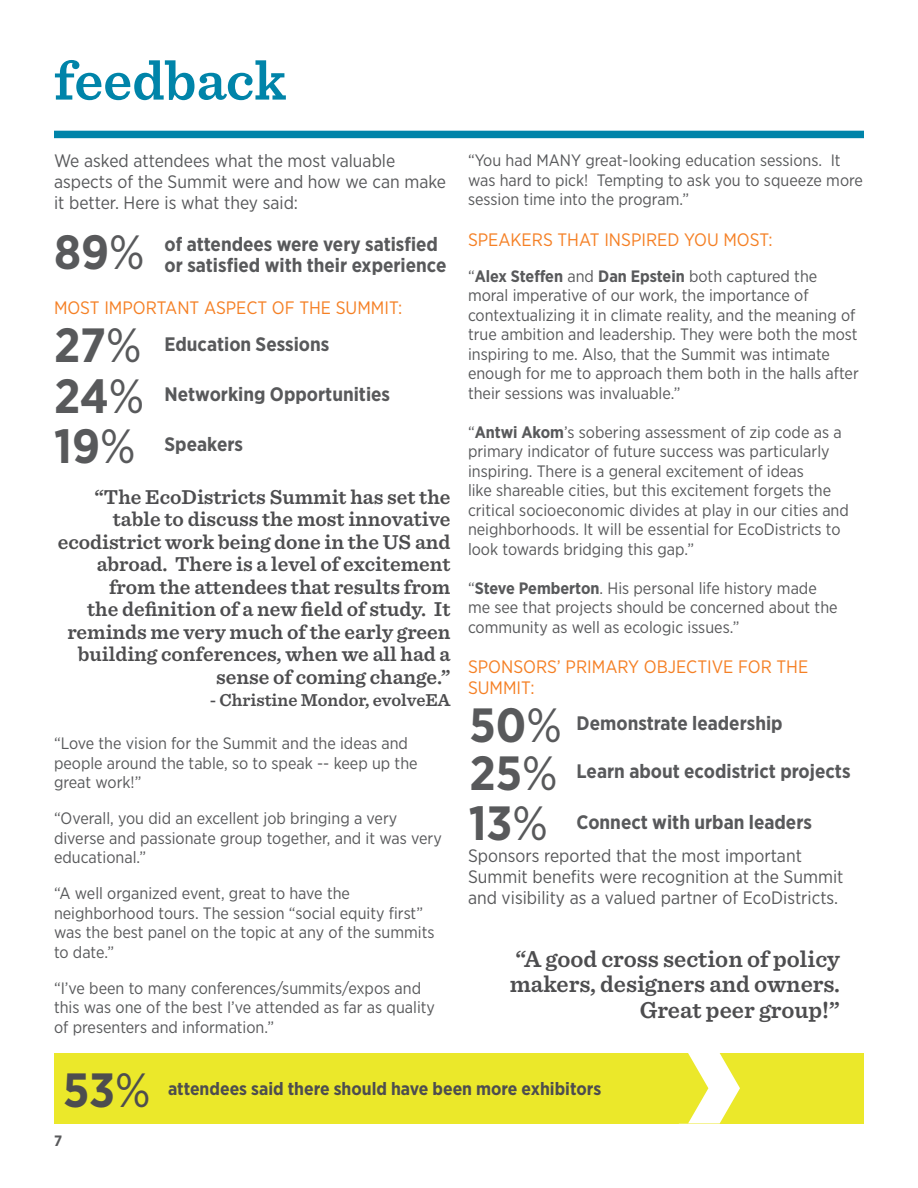
<style>
.page{position:relative;width:918px;height:1188px;background:#fff}
.page>*{position:absolute;margin:0;border:0;box-sizing:border-box;transform-origin:0 0}
.t1{font:600 57px "Sentinel";color:#0084a9}
.t2{font:700 48px/49.1px "Gotham Narrow";color:#58595b}
.t3{font:700 48px "Gotham Narrow";color:#4d4d4f}
.t4{font:600 24px/25.5px "Sentinel";color:#4d4d4f;text-align:right}
.t5{font:600 21px/22.5px "Sentinel";color:#4d4d4f;text-align:right}
.t6{font:700 19.5px/21px "Gotham Narrow";color:#58595b}
.t7{font:18px/21px "Gotham Narrow";color:#58595b}
.t8{font:18px "Gotham Narrow";color:#f58025}
.t9{font:700 18px "Gotham Narrow";color:#4d4d4f}
.t10{font:600 18px "Sentinel";color:#4d4d4f}
.t11{font:16.5px/19.5px "Gotham Narrow";color:#58595b}
.t12{font:700 15px "Gotham Narrow";color:#58595b}
.s1{font-weight:400}
.s2{font-weight:700}
</style>
<div class="page">
<div style="left:54px;top:1053px;width:810px;height:71px;background:#ebe82a"></div>
<div style="left:54px;top:131px;width:810px;height:7px;background:#0084a9"></div>
<svg style="left:679px;top:1053px;width:61px;height:71px"></svg>
<h1 class="t1" style="left:54px;top:45px;width:234px">feedback</h1>
<p class="t7" style="left:54px;top:150px;width:394px">We asked attendees what the most valuable aspects of the Summit were and how we can make it better. Here is what they said:</p>
<p class="t6" style="left:165px;top:234px;width:283px">of attendees were very satisfied or satisfied with their experience</p>
<p class="t8" style="left:54px;top:297px;width:25px">Most</p>
<p class="t8" style="left:104px;top:297px;width:12px">important</p>
<p class="t8" style="left:204px;top:297px;width:12px">aspect</p>
<p class="t8" style="left:272px;top:297px;width:39px">of the</p>
<p class="t8" style="left:336px;top:297px;width:22px">Summit</p>
<p class="t8" style="left:398px;top:297px;width:6px">:</p>
<h2 class="t2" style="left:54px;top:206px;width:92px;line-height:93px">89<span class="s1">%<br></span>27<span class="s1">%</span></h2>
<h2 class="t2" style="left:54px;top:370px;width:91px;line-height:50.1px">24<span class="s1">%<br></span>19<span class="s1">%</span></h2>
<p class="t6" style="left:165px;top:333px;width:166px">Education Sessions</p>
<p class="t6" style="left:165px;top:384px;width:227px">Networking Opportunities</p>
<p class="t6" style="left:165px;top:434px;width:80px">Speakers</p>
<p class="t5" style="left:58px;top:485px;width:394px">“The EcoDistricts Summit has set the table to discuss the most innovative ecodistrict work being done in the US and abroad. There is a level of excitement from the attendees that results from<br>the definition of a new field of study. It reminds me very much of the early green building conferences, when we all had a sense of coming change.”</p>
<p class="t10" style="left:210px;top:689px;width:242px">- Christine Mondor, evolveEA</p>
<p class="t11" style="left:54px;top:734px;width:365px">“Love the vision for the Summit and the ideas and people around the table, so to speak -- keep up the great work!”</p>
<p class="t11" style="left:54px;top:809px;width:389px">“Overall, you did an excellent job bringing a very diverse and passionate group together, and it was very educational.”</p>
<p class="t11" style="left:54px;top:884px;width:382px">“A well organized event, great to have the neighborhood tours. The session “social equity first” was the best panel on the topic at any of the summits to date.”</p>
<p class="t11" style="left:54px;top:978px;width:383px">“I’ve been to many conferences/summits/expos and this was one of the best I’ve attended as far as quality of presenters and information.”</p>
<p class="t11" style="left:468px;top:150px;width:397px">“You had MANY great-looking education sessions. It was hard to pick! Tempting to ask you to squeeze more session time into the program.”</p>
<p class="t8" style="left:468px;top:228px;width:101px">SPEAKERS that</p>
<p class="t8" style="left:604px;top:228px;width:131px">INSPIRED YOU most</p>
<p class="t8" style="left:769px;top:228px;width:6px">:</p>
<p class="t11" style="left:468px;top:266px;width:392px">“<span class="s2">Alex Steffen</span> and <span class="s2">Dan Epstein</span> both captured the moral imperative of our work, the importance of contextualizing it in climate reality, and the meaning of true ambition and leadership. They were both the most inspiring to me. Also, that the Summit was intimate enough for me to approach them both in the halls after their sessions was invaluable.”</p>
<p class="t11" style="left:468px;top:422px;width:382px">“<span class="s2">Antwi Akom</span>’s sobering assessment of zip code as a primary indicator of future success was particularly inspiring. There is a general excitement of ideas<br>like shareable cities, but this excitement forgets the critical socioeconomic divides at play in our cities and neighborhoods. It will be essential for EcoDistricts to look towards bridging this gap.”</p>
<p class="t11" style="left:468px;top:578px;width:371px">“<span class="s2">Steve Pemberton</span>. His personal life history made me see that projects should be concerned about the community as well as ecologic issues.”</p>
<p class="t8" style="left:468px;top:656px;width:22px">Sponsors</p>
<p class="t8" style="left:557px;top:656px;width:20px">’ primary</p>
<p class="t8" style="left:644px;top:656px;width:11px">objective</p>
<p class="t8" style="left:738px;top:656px;width:12px">for</p>
<p class="t8" style="left:777px;top:656px;width:12px">the</p>
<p class="t8" style="left:468px;top:677px;width:22px">Summit</p>
<p class="t8" style="left:530px;top:677px;width:6px">:</p>
<h2 class="t2" style="left:469px;top:700px;width:95px;text-align:justify">50<span class="s1">% </span>25<span class="s1">% </span>13<span class="s1">%</span></h2>
<p class="t6" style="left:577px;top:713px;width:208px">Demonstrate leadership</p>
<p class="t6" style="left:577px;top:761px;width:275px">Learn about ecodistrict projects</p>
<p class="t6" style="left:577px;top:811px;width:237px">Connect with urban leaders</p>
<p class="t7" style="left:468px;top:845px;width:377px">Sponsors reported that the most important<br>Summit benefits were recognition at the Summit and visibility as a valued partner of EcoDistricts.</p>
<h3 class="t4" style="left:510px;top:945px;width:332px">“A good cross section of policy makers, designers and owners.<br>Great peer group!”</h3>
<h2 class="t3" style="left:63px;top:1060px;width:89px">53<span class="s1">%</span></h2>
<p class="t12" style="left:54px;top:1131px;width:10px">7</p>
<p class="t9" style="left:168px;top:1078px;width:435px">attendees said there should have been more exhibitors</p>
</div>
